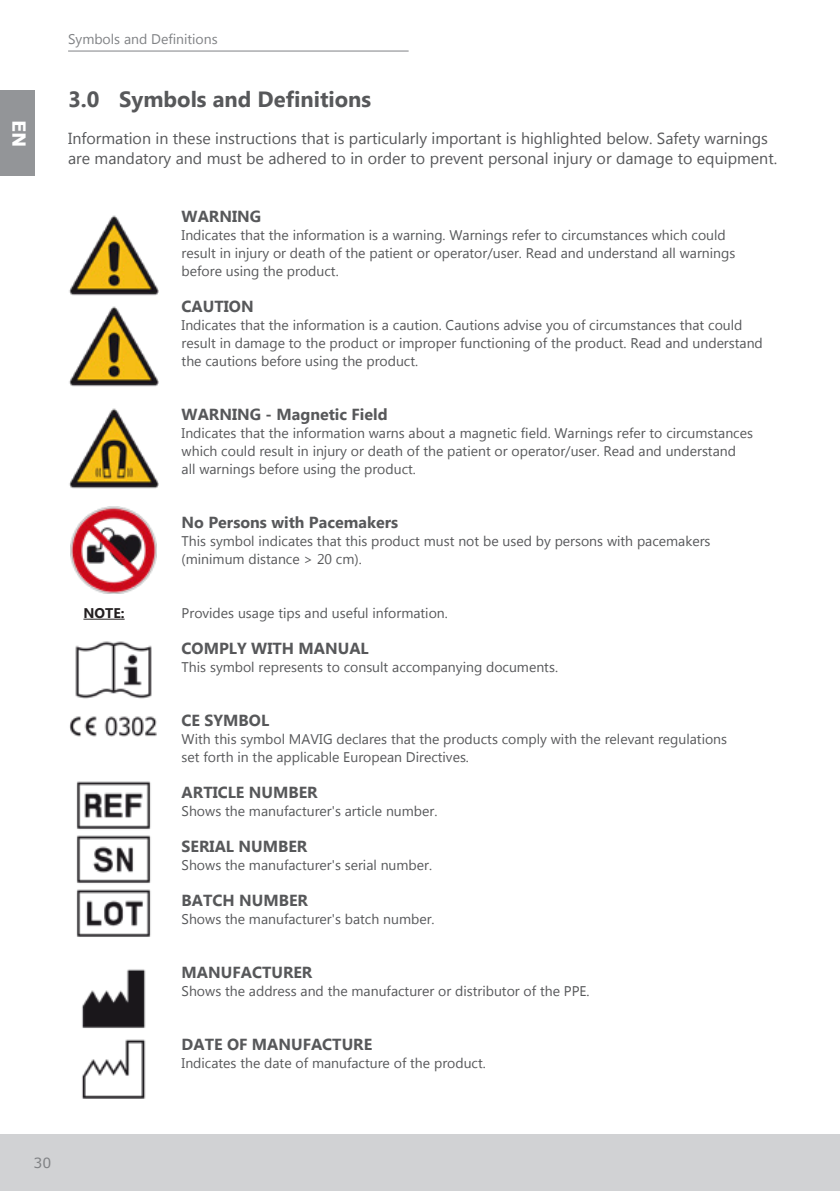
<style>
.page{position:relative;width:840px;height:1191px;background:#fff}
.page>*{position:absolute;margin:0;border:0;box-sizing:border-box;transform-origin:0 0}
.t1{font:700 22px "Lao UI";color:#57585a}
.t2{font:700 18px "Verdana";color:#fff}
.t3{font:16px/20px "Lao UI";color:#57585a}
.t4{font:700 16px "Lao UI";color:#57585a}
.t5{font:14px/18px "Lao UI";color:#57585a}
.t6{font:14px "Lao UI";color:#808285}
.t7{font:700 14px "Lao UI";color:#231f20}
.t8{font:14px "Verdana";color:#808285}
</style>
<div class="page">
<div style="left:0;top:1134px;width:839px;height:57px;background:#d1d2d4"></div>
<div style="left:0;top:91px;width:34px;height:85px;background:#939598"></div>
<hr style="left:68px;top:51px;width:340px;height:1px;background:#808285">
<hr style="left:83px;top:619px;width:41px;height:1px;background:#231f20">
<img style="left:69px;top:215px;width:90px;height:172px">
<img style="left:69px;top:408px;width:90px;height:81px">
<img style="left:75px;top:641px;width:77px;height:58px">
<img style="left:69px;top:716px;width:88px;height:21px">
<img style="left:76px;top:781px;width:75px;height:49px">
<img style="left:76px;top:835px;width:75px;height:49px">
<img style="left:76px;top:889px;width:75px;height:48px">
<img style="left:82px;top:969px;width:64px;height:59px">
<img style="left:82px;top:1039px;width:64px;height:60px">
<img style="left:70px;top:507px;width:87px;height:86px">
<p class="t2" style="left:32px;top:119px;width:29px;rotate:90deg">EN</p>
<p class="t6" style="left:68px;top:30px;width:151px">Symbols and Definitions</p>
<h1 class="t1" style="left:68px;top:84px;width:304px">3.0 Symbols and Definitions</h1>
<p class="t3" style="left:68px;top:127px;width:710px">Information in these instructions that is particularly important is highlighted below. Safety warnings are mandatory and must be adhered to in order to prevent personal injury or damage to equipment.</p>
<p class="t4" style="left:181px;top:205px;width:81px">WARNING</p>
<p class="t5" style="left:181px;top:225px;width:555px">Indicates that the information is a warning. Warnings refer to circumstances which could result in injury or death of the patient or operator/user. Read and understand all warnings before using the product.</p>
<p class="t4" style="left:181px;top:295px;width:74px">CAUTION</p>
<p class="t5" style="left:181px;top:315px;width:582px">Indicates that the information is a caution. Cautions advise you of circumstances that could result in damage to the product or improper functioning of the product. Read and understand the cautions before using the product.</p>
<p class="t4" style="left:181px;top:403px;width:207px">WARNING - Magnetic Field</p>
<p class="t5" style="left:181px;top:423px;width:572px">Indicates that the information warns about a magnetic field. Warnings refer to circumstances which could result in injury or death of the patient or operator/user. Read and understand all warnings before using the product.</p>
<p class="t4" style="left:181px;top:511px;width:218px">No Persons with Pacemakers</p>
<p class="t5" style="left:181px;top:531px;width:530px">This symbol indicates that this product must not be used by persons with pacemakers (minimum distance &gt; 20 cm).</p>
<p class="t7" style="left:83px;top:603px;width:43px">NOTE:</p>
<p class="t5" style="left:181px;top:603px;width:267px">Provides usage tips and useful information.</p>
<p class="t4" style="left:181px;top:637px;width:188px">COMPLY WITH MANUAL</p>
<p class="t5" style="left:181px;top:657px;width:378px">This symbol represents to consult accompanying documents.</p>
<p class="t4" style="left:181px;top:709px;width:89px">CE SYMBOL</p>
<p class="t5" style="left:181px;top:729px;width:546px">With this symbol MAVIG declares that the products comply with the relevant regulations set forth in the applicable European Directives.</p>
<p class="t4" style="left:181px;top:781px;width:137px">ARTICLE NUMBER</p>
<p class="t5" style="left:181px;top:801px;width:257px">Shows the manufacturer's article number.</p>
<p class="t4" style="left:181px;top:835px;width:127px">SERIAL NUMBER</p>
<p class="t5" style="left:181px;top:855px;width:252px">Shows the manufacturer's serial number.</p>
<p class="t4" style="left:181px;top:889px;width:128px">BATCH NUMBER</p>
<p class="t5" style="left:181px;top:909px;width:254px">Shows the manufacturer's batch number.</p>
<p class="t4" style="left:181px;top:961px;width:132px">MANUFACTURER</p>
<p class="t5" style="left:181px;top:981px;width:409px">Shows the address and the manufacturer or distributor of the PPE.</p>
<p class="t4" style="left:181px;top:1033px;width:192px">DATE OF MANUFACTURE</p>
<p class="t5" style="left:181px;top:1053px;width:305px">Indicates the date of manufacture of the product.</p>
<p class="t8" style="left:34px;top:1153px;width:19px">30</p>
</div>
